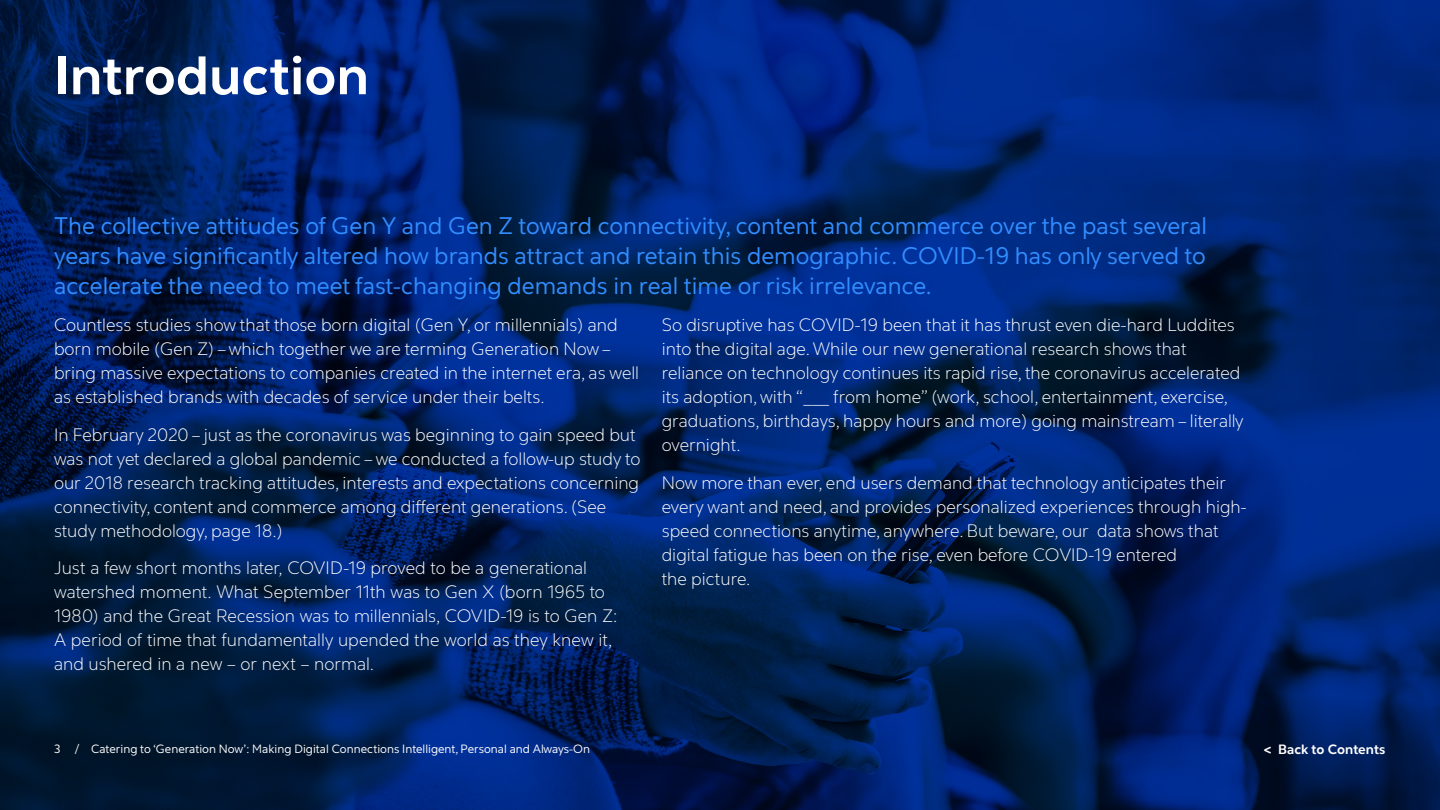
<style>
.page{position:relative;width:1440px;height:810px;background:#fff}
.page>*{position:absolute;margin:0;border:0;box-sizing:border-box;transform-origin:0 0}
.t1{font:700 54px "Cognizant Sans";color:#fff}
.T2_Intro_-_First_Par{font:24px/30px "Cognizant Sans";color:#328dff;text-align:justify}
.T2_Intro_body_copy_w{font:300 18px/24px "Cognizant Sans";color:#fff}
.t2{font:700 13.5px "Cognizant Sans";color:#fff}
.t3{font:12px "Cognizant Sans";color:#fff}
</style>
<div class="page">
<img style="left:0;top:0;width:1440px;height:810px">
<h1 class="t1" style="left:54px;top:41px;width:317px">Introduction</h1>
<p class="T2_Intro_-_First_Par" style="left:54px;top:211px;width:1154px">The collective attitudes of Gen Y and Gen Z toward connectivity, content and commerce over the past several years have significantly altered how brands attract and retain this demographic. COVID-19 has only served to accelerate the need to meet fast-changing demands in real time or risk irrelevance.</p>
<p class="T2_Intro_body_copy_w" style="left:54px;top:313px;width:586px">Countless studies show that those born digital (Gen Y, or millennials) and born mobile (Gen Z) – which together we are terming Generation Now – bring massive expectations to companies created in the internet era, as well as established brands with decades of service under their belts.</p>
<p class="T2_Intro_body_copy_w" style="left:54px;top:423px;width:588px">In February 2020 – just as the coronavirus was beginning to gain speed but was not yet declared a global pandemic – we conducted a follow-up study to our 2018 research tracking attitudes, interests and expectations concerning connectivity, content and commerce among different generations. (See study methodology, page 18.)</p>
<p class="T2_Intro_body_copy_w" style="left:54px;top:556px;width:565px">Just a few short months later, COVID-19 proved to be a generational watershed moment. What September 11th was to Gen X (born 1965 to 1980) and the Great Recession was to millennials, COVID-19 is to Gen Z:<br>A period of time that fundamentally upended the world as they knew it, and ushered in a new – or next – normal.</p>
<p class="T2_Intro_body_copy_w" style="left:662px;top:313px;width:583px">So disruptive has COVID-19 been that it has thrust even die-hard Luddites into the digital age. While our new generational research shows that reliance on technology continues its rapid rise, the coronavirus accelerated its adoption, with “___ from home” (work, school, entertainment, exercise, graduations, birthdays, happy hours and more) going mainstream – literally overnight.</p>
<p class="T2_Intro_body_copy_w" style="left:662px;top:471px;width:586px">Now more than ever, end users demand that technology anticipates their every want and need, and provides personalized experiences through high&shy;speed connections anytime, anywhere. But beware, our data shows that digital fatigue has been on the rise, even before COVID-19 entered<br>the picture.</p>
<p class="t3" style="left:54px;top:742px;width:537px">3 / Catering to ‘Generation Now’: Making Digital Connections Intelligent, Personal and Always-On</p>
<p class="t2" style="left:1264px;top:740px;width:123px">&lt; Back to Contents</p>
</div>
